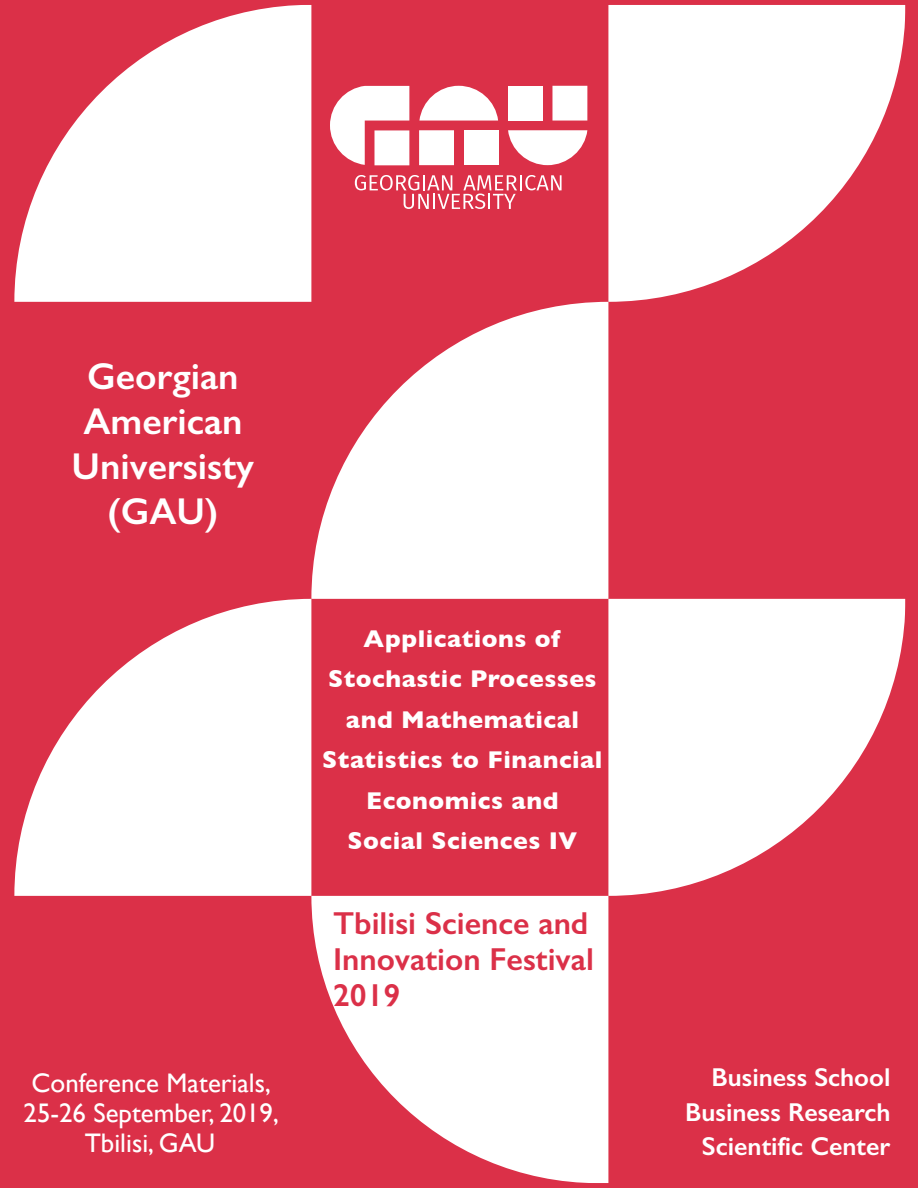
<style>
.page{position:relative;width:918px;height:1188px;background:#db3048}
.page>*{position:absolute;margin:0;border:0;box-sizing:border-box;transform-origin:0 0}
.t1{font:600 37.5px/45px "Gill Sans";color:#fff;text-align:center}
.t2{font:600 31.8px/35.5px "Gill Sans";color:#db3048}
.t3{font:26.85px/30.2px "Gill Sans";color:#fff;text-align:center}
.t4{font:600 25.95px/34.5px "Gill Sans";color:#fff;text-align:right}
.t5{font:700 24.75px/40.5px "Gill Sans";letter-spacing:.02em;color:#fff;text-align:center}
</style>
<div class="page">
<div style="left:419px;top:130px;width:35px;height:35px;background:#fff"></div>
<svg style="left:419px;top:86px;width:79px;height:35px"></svg>
<div style="left:464px;top:130px;width:34px;height:35px;background:#fff"></div>
<div style="left:508px;top:86px;width:35px;height:35px;background:#fff"></div>
<svg style="left:508px;top:130px;width:79px;height:35px"></svg>
<div style="left:552px;top:86px;width:35px;height:35px;background:#fff"></div>
<svg style="left:330px;top:86px;width:79px;height:79px"></svg>
<svg style="left:355px;top:175px;width:207px;height:34px"></svg>
<svg style="left:608px;top:5px;width:297px;height:297px;fill:#fff"></svg>
<svg style="left:311px;top:302px;width:297px;height:297px;fill:#fff"></svg>
<svg style="left:14px;top:5px;width:297px;height:297px;fill:#fff"></svg>
<svg style="left:608px;top:599px;width:297px;height:297px;fill:#fff"></svg>
<svg style="left:311px;top:896px;width:297px;height:287px;fill:#fff"></svg>
<svg style="left:14px;top:599px;width:297px;height:297px;fill:#fff"></svg>
<h1 class="t1" style="left:72px;top:354px;width:184px">Georgian<br>American<br>Universisty (GAU)</h1>
<p class="t3" style="left:24px;top:1068px;width:257px">Conference Materials,<br>25-26 September, 2019,<br>Tbilisi, GAU</p>
<p class="t5" style="left:322px;top:618px;width:282px">Applications of<br>Stochastic Processes and Mathematical<br>Statistics to Financial<br>Economics and<br>Social Sciences IV</p>
<p class="t2" style="left:333px;top:906px;width:263px">Tbilisi Science and<br>Innovation Festival<br>2019</p>
<p class="t4" style="left:685px;top:1060px;width:207px">Business School<br>Business Research<br>Scientific Center</p>
</div>
